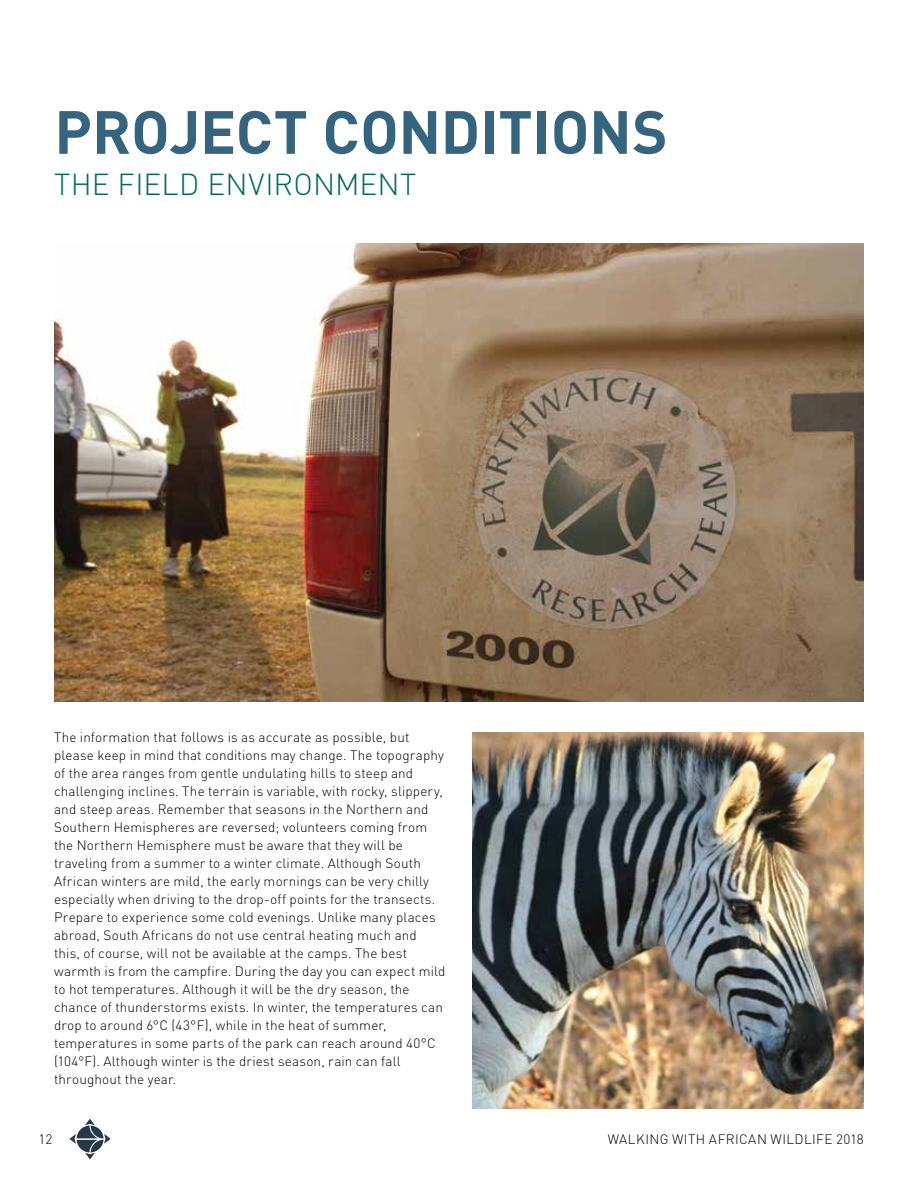
<style>
.page{position:relative;width:918px;height:1188px;background:#fff}
.page>*{position:absolute;margin:0;border:0;box-sizing:border-box;transform-origin:0 0}
.t1{font:700 60px "DINOT";color:#35647e}
.t2{font:300 30px "DINOT";letter-spacing:.005em;color:#006b5a}
.t3{font:300 13.5px/18px "DINOT";letter-spacing:.01em;color:#000}
.t4{font:300 13.5px "DINOT";letter-spacing:.035em;color:#000}
</style>
<div class="page">
<svg style="left:69px;top:1119px;width:42px;height:41px"></svg>
<img style="left:54px;top:243px;width:810px;height:459px">
<img style="left:472px;top:733px;width:392px;height:375px">
<h1 class="t1" style="left:54px;top:85px;width:615px">PROJECT CONDITIONS</h1>
<h2 class="t2" style="left:54px;top:161px;width:364px">THE FIELD ENVIRONMENT</h2>
<p class="t3" style="left:54px;top:727px;width:393px">The information that follows is as accurate as possible, but please keep in mind that conditions may change. The topography of the area ranges from gentle undulating hills to steep and challenging inclines. The terrain is variable, with rocky, slippery, and steep areas. Remember that seasons in the Northern and Southern Hemispheres are reversed; volunteers coming from the Northern Hemisphere must be aware that they will be traveling from a summer to a winter climate. Although South African winters are mild, the early mornings can be very chilly especially when driving to the drop-off points for the transects.<br>Prepare to experience some cold evenings. Unlike many places abroad, South Africans do not use central heating much and this, of course, will not be available at the camps. The best warmth is from the campfire. During the day you can expect mild to hot temperatures. Although it will be the dry season, the chance of thunderstorms exists. In winter, the temperatures can drop to around 6°C (43°F), while in the heat of summer, temperatures in some parts of the park can reach around 40°C (104°F). Although winter is the driest season, rain can fall throughout the year.</p>
<p class="t3" style="left:39px;top:1129px;width:15px">12</p>
<p class="t4" style="left:608px;top:1129px;width:258px">WALKING WITH AFRICAN WILDLIFE 2018</p>
</div>
